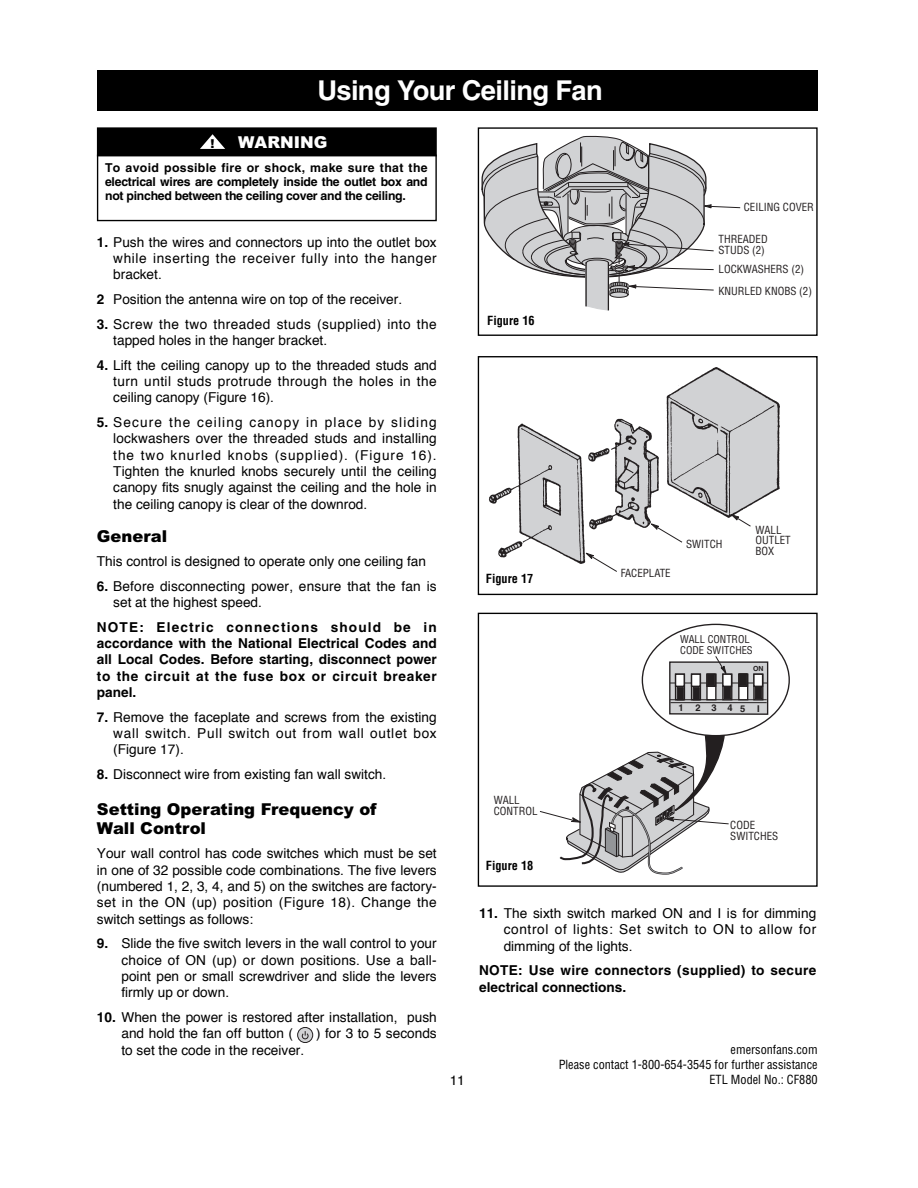
<style>
.page{position:relative;width:918px;height:1188px;background:#fff}
.page>*{position:absolute;margin:0;border:0;box-sizing:border-box;transform-origin:0 0}
.t1{font:700 27.3px "Helvetica";letter-spacing:-.02em;color:#fff}
.t2{font:900 16.35px/19px "Arial";color:#000}
.t3{font:900 16.35px "Arial";color:#fff}
.t4{font:13.65px/16.4px "Helvetica";color:#000;text-align:justify}
.t5{font:700 13.65px/16.4px "Helvetica";letter-spacing:.025em;color:#000;text-align:justify}
.t6{font:13.65px/16.4px "Helvetica";letter-spacing:.035em;color:#000}
.t7{font:700 12.3px/13.6px "Helvetica";letter-spacing:-.02em;color:#000;text-align:justify}
.t8{font:condensed 12.3px/15px "Helvetica";color:#000;text-align:right}
.t9{font:700 condensed 12.3px "Helvetica";color:#000}
.t10{font:900 12.3px "Arial";color:#000}
.t11{font:condensed 10.95px/10.9px "Helvetica";color:#231f20}
.t12{font:condensed 10.5px/10.5px "Helvetica";color:#231f20}
.t13{font:700 9.45px "Helvetica";letter-spacing:1.145em;color:#231f20}
.t14{font:700 7.05px "Helvetica";color:#231f20}
.s1{font-weight:700}
</style>
<div class="page">
<div style="left:97px;top:70px;width:721px;height:41px;background:#000"></div>
<svg style="left:482px;top:135px;width:258px;height:176px"></svg>
<hr style="left:585px;top:262px;width:2px;height:44px;background:#231f20">
<hr style="left:608px;top:262px;width:1px;height:48px;background:#231f20">
<div style="left:478px;top:127px;width:340px;height:209px;border:1px solid #000"></div>
<div style="left:97px;top:155px;width:340px;height:66px;border:1px solid #000"></div>
<div style="left:98px;top:129px;width:337px;height:26px;background:#000"></div>
<div style="left:97px;top:127px;width:340px;height:29px;border:1px solid #000"></div>
<svg style="left:200px;top:134px;width:25px;height:15px"></svg>
<svg style="left:489px;top:368px;width:290px;height:204px"></svg>
<div style="left:478px;top:356px;width:340px;height:239px;border:1px solid #000"></div>
<svg style="left:669px;top:661px;width:99px;height:54px;background:#b6b6b8"></svg>
<hr style="left:670px;top:683px;width:97px;height:1px;background:#231f20">
<hr style="left:670px;top:699px;width:97px;height:1px;background:#231f20">
<hr style="left:670px;top:702px;width:97px;height:1px;background:#231f20">
<svg style="left:539px;top:718px;width:190px;height:157px"></svg>
<div style="left:706px;top:674px;width:11px;height:26px;background:#fff;border:1px solid #231f20"></div>
<svg style="left:706px;top:674px;width:10px;height:13px"></svg>
<div style="left:738px;top:674px;width:10px;height:26px;background:#fff;border:1px solid #231f20"></div>
<div style="left:738px;top:674px;width:10px;height:13px;background:#231f20"></div>
<div style="left:707px;top:674px;width:8px;height:12px;background:#231f20"></div>
<svg style="left:675px;top:687px;width:10px;height:12px"></svg>
<div style="left:675px;top:674px;width:10px;height:13px;background:#fff;border:1px solid #231f20"></div>
<div style="left:677px;top:687px;width:7px;height:13px;background:#231f20;border:1px solid #231f20"></div>
<svg style="left:691px;top:687px;width:10px;height:12px"></svg>
<div style="left:691px;top:674px;width:10px;height:13px;background:#fff;border:1px solid #231f20"></div>
<div style="left:693px;top:687px;width:7px;height:13px;background:#231f20;border:1px solid #231f20"></div>
<svg style="left:722px;top:687px;width:10px;height:13px"></svg>
<div style="left:722px;top:674px;width:10px;height:13px;background:#fff;border:1px solid #231f20"></div>
<div style="left:724px;top:687px;width:7px;height:12px;background:#231f20;border:1px solid #231f20"></div>
<svg style="left:753px;top:687px;width:10px;height:13px"></svg>
<div style="left:753px;top:674px;width:10px;height:13px;background:#fff;border:1px solid #231f20"></div>
<div style="left:755px;top:687px;width:7px;height:12px;background:#231f20;border:1px solid #231f20"></div>
<svg style="left:715px;top:656px;width:12px;height:19px"></svg>
<div style="left:478px;top:613px;width:340px;height:274px;border:1px solid #000"></div>
<div style="left:486px;top:861px;width:74px;height:17px;background:#fff"></div>
<svg style="left:297px;top:1027px;width:16px;height:16px"></svg>
<h1 class="t1" style="left:317px;top:80px;width:287px">Using Your Ceiling Fan</h1>
<p class="t10" style="left:211px;top:139px;width:6px">!</p>
<p class="t3" style="left:238px;top:137px;width:91px">WARNING</p>
<p class="t7" style="left:105px;top:162px;width:324px">To avoid possible fire or shock, make sure that the electrical wires are completely inside the outlet box and not pinched between the ceiling cover and the ceiling.</p>
<p class="t4" style="left:113px;top:235px;width:325px;text-indent:-16px"><span class="s1">1.</span> Push the wires and connectors up into the outlet box while inserting the receiver fully into the hanger bracket.</p>
<p class="t4" style="left:97px;top:292px;width:307px"><span class="s1">2</span> Position the antenna wire on top of the receiver.</p>
<p class="t6" style="left:113px;top:317px;width:325px;text-indent:-16px"><span class="s1">3.</span> Screw the two threaded studs (supplied) into the tapped holes in the hanger bracket.</p>
<p class="t4" style="left:113px;top:358px;width:325px;text-indent:-16px"><span class="s1">4.</span> Lift the ceiling canopy up to the threaded studs and turn until studs protrude through the holes in the ceiling canopy (Figure 16).</p>
<p class="t4" style="left:113px;top:415px;width:325px;text-indent:-16px"><span class="s1">5.</span> Secure the ceiling canopy in place by sliding lockwashers over the threaded studs and installing the two knurled knobs (supplied). (Figure 16).<br>Tighten the knurled knobs securely until the ceiling canopy fits snugly against the ceiling and the hole in the ceiling canopy is clear of the downrod.</p>
<p class="t2" style="left:97px;top:528px;width:72px">General</p>
<p class="t4" style="left:97px;top:554px;width:331px">This control is designed to operate only one ceiling fan</p>
<p class="t4" style="left:113px;top:579px;width:325px;text-indent:-16px"><span class="s1">6.</span> Before disconnecting power, ensure that the fan is set at the highest speed.</p>
<p class="t5" style="left:97px;top:620px;width:341px">NOTE: Electric connections should be in accordance with the National Electrical Codes and all Local Codes. Before starting, disconnect power to the circuit at the fuse box or circuit breaker panel.</p>
<p class="t4" style="left:113px;top:710px;width:325px;text-indent:-16px"><span class="s1">7.</span> Remove the faceplate and screws from the existing wall switch. Pull switch out from wall outlet box (Figure 17).</p>
<p class="t4" style="left:97px;top:767px;width:291px"><span class="s1">8.</span> Disconnect wire from existing fan wall switch.</p>
<p class="t2" style="left:97px;top:801px;width:281px">Setting Operating Frequency of<br>Wall Control</p>
<p class="t4" style="left:97px;top:846px;width:341px">Your wall control has code switches which must be set in one of 32 possible code combinations. The five levers (numbered 1, 2, 3, 4, and 5) on the switches are factory&shy;set in the ON (up) position (Figure 18). Change the switch settings as follows:</p>
<p class="t4" style="left:121px;top:936px;width:317px;text-indent:-25px"><span class="s1">9.</span> Slide the five switch levers in the wall control to your choice of ON (up) or down positions. Use a ball&shy;point pen or small screwdriver and slide the levers firmly up or down.</p>
<p class="t4" style="left:121px;top:1010px;width:317px;text-indent:-25px"><span class="s1">10.</span> When the power is restored after installation, push and hold the fan off button (</p>
<p class="t4" style="left:316px;top:1027px;width:122px">) for 3 to 5 seconds</p>
<p class="t4" style="left:121px;top:1043px;width:184px">to set the code in the receiver.</p>
<p class="t4" style="left:450px;top:1073px;width:17px">11</p>
<p class="t11" style="left:744px;top:203px;width:72px">CEILING COVER</p>
<p class="t11" style="left:719px;top:235px;width:51px">THREADED<br>STUDS (2)</p>
<p class="t11" style="left:719px;top:265px;width:87px">LOCKWASHERS (2)</p>
<p class="t9" style="left:487px;top:316px;width:49px">Figure 16</p>
<p class="t9" style="left:486px;top:574px;width:49px">Figure 17</p>
<p class="t11" style="left:494px;top:796px;width:45px">WALL<br>CONTROL</p>
<p class="t11" style="left:719px;top:286px;width:95px">KNURLED KNOBS (2)</p>
<p class="t11" style="left:621px;top:569px;width:51px">FACEPLATE</p>
<p class="t11" style="left:686px;top:540px;width:38px">SWITCH</p>
<p class="t11" style="left:756px;top:525px;width:37px">WALL<br>OUTLET<br>BOX</p>
<p class="t12" style="left:680px;top:635px;width:74px">WALL CONTROL<br>CODE SWITCHES</p>
<p class="t14" style="left:753px;top:666px;width:12px">ON</p>
<p class="t13" style="left:678px;top:704px;width:7px">1</p>
<p class="t13" style="left:695px;top:704px;width:66px">2345I</p>
<p class="t11" style="left:730px;top:821px;width:49px">CODE<br>SWITCHES</p>
<p class="t9" style="left:486px;top:861px;width:49px">Figure 18</p>
<p class="t4" style="left:504px;top:906px;width:314px;text-indent:-25px"><span class="s1">11.</span> The sixth switch marked ON and I is for dimming control of lights: Set switch to ON to allow for dimming of the lights.</p>
<p class="t5" style="left:479px;top:964px;width:339px">NOTE: Use wire connectors (supplied) to secure electrical connections.</p>
<p class="t8" style="left:559px;top:1043px;width:260px">emersonfans.com<br>Please contact 1-800-654-3545 for further assistance<br>ETL Model No.: CF880</p>
</div>
